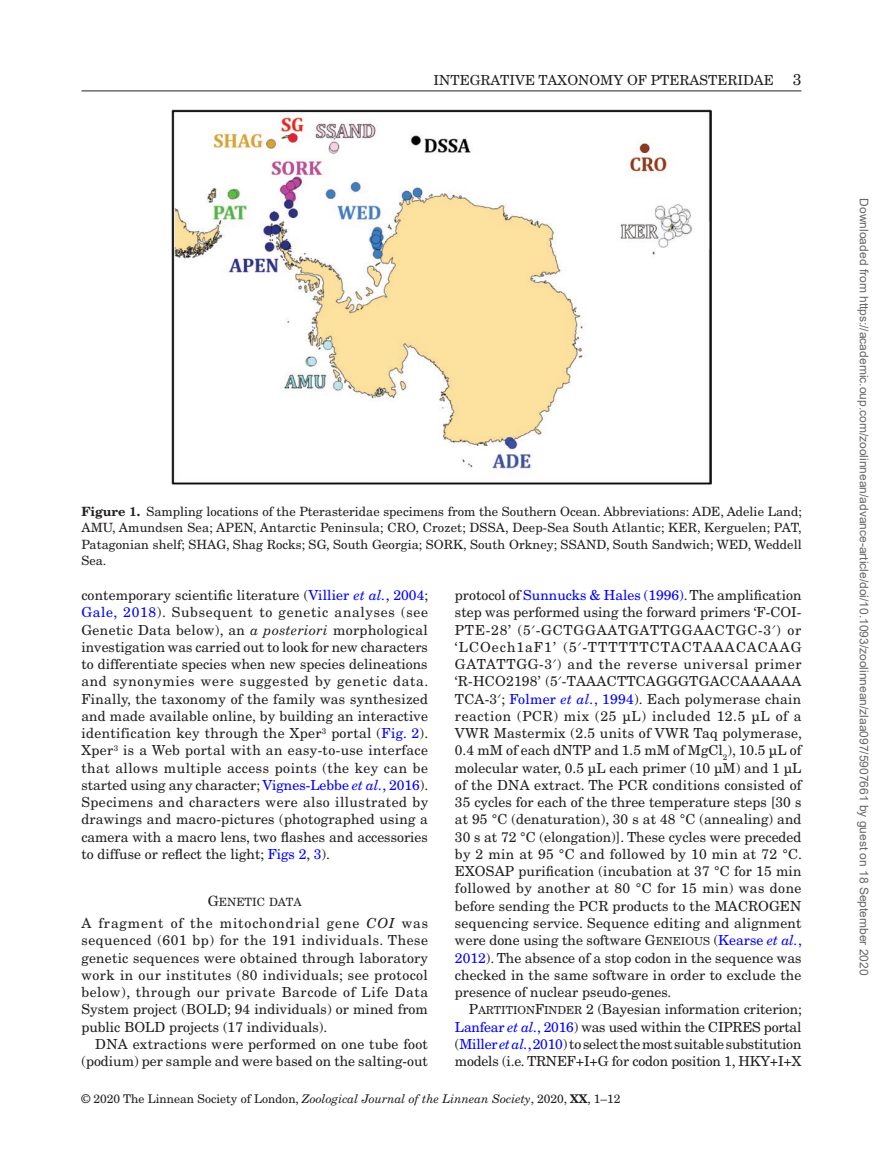
<style>
.page{position:relative;width:893px;height:1174px;background:#fff}
.page>*{position:absolute;margin:0;border:0;box-sizing:border-box;transform-origin:0 0}
.t1{font:13.8px/17.2px "New Century Schlbk";color:#231f20;text-align:justify}
.t2{font:12.75px/16.5px "New Century Schlbk";letter-spacing:.005em;color:#231f20;text-align:justify}
.t3{font:12px "Arial";color:#666}
.t4{font:12px "New Century Schlbk";color:#231f20}
.t5{font:11.4px "New Century Schlbk Roman SC800";color:#231f20}
.s1{font-size:15.75px}
.s2{font-weight:700}
.s3{color:#00f}
.s4{font-style:italic;color:#00f}
.s5{font-style:italic}
.s6{font-size:14.25px}
.s7{font-family:"Gandhari Unicode"}
.s8{font-family:"New Century Schlbk Roman SC800"}
.s9{font-family:"New Century Schlbk Roman SC800";font-size:11.1px}
</style>
<div class="page">
<hr style="left:81px;top:91px;width:720px;height:1px;background:#231f20">
<img style="left:171px;top:110px;width:540px;height:374px">
<p class="t1" style="left:433px;top:71px;width:369px">INTEGRATIVE TAXONOMY OF PTERASTERIDAE <span class="s1">3</span></p>
<p class="t2" style="left:81px;top:503px;width:722px"><span class="s2">Figure 1.</span> Sampling locations of the Pterasteridae specimens from the Southern Ocean. Abbreviations: ADE, Adelie Land; AMU, Amundsen Sea; APEN, Antarctic Peninsula; CRO, Crozet; DSSA, Deep-Sea South Atlantic; KER, Kerguelen; PAT, Patagonian shelf; SHAG, Shag Rocks; SG, South Georgia; SORK, South Orkney; SSAND, South Sandwich; WED, Weddell Sea.</p>
<p class="t1" style="left:81px;top:586px;width:349px">contemporary scientific literature (<span class="s3">Villier</span> <span class="s4">et al.</span><span class="s3">, 2004</span>; <span class="s3">Gale, 2018</span>). Subsequent to genetic analyses (see Genetic Data below), an <span class="s5">a posteriori</span> morphological investigation was carried out to look for new characters to differentiate species when new species delineations and synonymies were suggested by genetic data.<br>Finally, the taxonomy of the family was synthesized and made available online, by building an interactive identification key through the Xper<sup>3</sup> portal (<span class="s3">Fig. 2</span>).<br>Xper<sup>3</sup> is a Web portal with an easy-to-use interface that allows multiple access points (the key can be started using any character; <span class="s3">Vignes-Lebbe</span> <span class="s4">et al.</span><span class="s3">, 2016</span>).<br>Specimens and characters were also illustrated by drawings and macro-pictures (photographed using a camera with a macro lens, two flashes and accessories to diffuse or reflect the light; <span class="s3">Figs 2</span>, <span class="s3">3</span>).</p>
<p class="t5" style="left:208px;top:895px;width:95px"><span class="s6">G</span>ENETIC DATA</p>
<p class="t1" style="left:81px;top:914px;width:348px">A fragment of the mitochondrial gene <span class="s5">COI</span> was sequenced (601 bp) for the 191 individuals. These genetic sequences were obtained through laboratory work in our institutes (80 individuals; see protocol below), through our private Barcode of Life Data System project (BOLD; 94 individuals) or mined from public BOLD projects (17 individuals).</p>
<p class="t1" style="left:81px;top:1035px;width:348px;text-align:right">DNA extractions were performed on one tube foot (podium) per sample and were based on the salting-out</p>
<p class="t1" style="left:455px;top:586px;width:349px">protocol of <span class="s3">Sunnucks &amp; Hales (1996)</span>. The amplification step was performed using the forward primers ‘F-COI-PTE-28’ (5<span class="s7">′</span>-GCTGGAATGATTGGAACTGC-3<span class="s7">′</span>) or ‘LCOech1aF1’ (5<span class="s7">′</span>-TTTTTTCTACTAAACACAAG GATATTGG-3<span class="s7">′</span>) and the reverse universal primer ‘R-HCO2198’ (5<span class="s7">′</span>-TAAACTTCAGGGTGACCAAAAAA TCA-3<span class="s7">′</span>; <span class="s3">Folmer</span> <span class="s4">et al.</span><span class="s3">, 1994</span>). Each polymerase chain reaction (PCR) mix (25 μL) included 12.5 μL of a VWR Mastermix (2.5 units of VWR Taq polymerase, 0.4 mM of each dNTP and 1.5 mM of MgCl<sub>2</sub>), 10.5 µL of molecular water, 0.5 μL each primer (10 μM) and 1 μL of the DNA extract. The PCR conditions consisted of 35 cycles for each of the three temperature steps [30 s at 95 °C (denaturation), 30 s at 48 °C (annealing) and 30 s at 72 °C (elongation)]. These cycles were preceded by 2 min at 95 °C and followed by 10 min at 72 °C.<br>EXOSAP purification (incubation at 37 °C for 15 min followed by another at 80 °C for 15 min) was done before sending the PCR products to the MACROGEN sequencing service. Sequence editing and alignment were done using the software <span class="s8">G</span><span class="s9">ENEIOUS</span> (<span class="s3">Kearse</span> <span class="s4">et al.</span><span class="s3">, 2012</span>). The absence of a stop codon in the sequence was checked in the same software in order to exclude the presence of nuclear pseudo-genes.</p>
<p class="t1" style="left:455px;top:1000px;width:349px;text-indent:14px"><span class="s8">P</span><span class="s9">ARTITION</span><span class="s8">F</span><span class="s9">INDER</span> 2 (Bayesian information criterion; <span class="s3">Lanfear</span> <span class="s4">et al.</span><span class="s3">, 2016</span>) was used within the CIPRES portal (<span class="s3">Miller</span> <span class="s4">etal.</span><span class="s3">, 2010</span>) to select the most suitable substitution models (i.e. TRNEF+I+G for codon position 1, HKY+I+X</p>
<p class="t4" style="left:81px;top:1091px;width:540px">© 2020 The Linnean Society of London, <span class="s5">Zoological Journal of the Linnean Society</span>, 2020, <span class="s2">XX</span>, 1–12</p>
<p class="t3" style="left:868px;top:198px;width:778px;rotate:90deg">Downloaded from https://academic.oup.com/zoolinnean/advance-article/doi/10.1093/zoolinnean/zlaa097/5907661 by guest on 18 September 2020</p>
</div>
